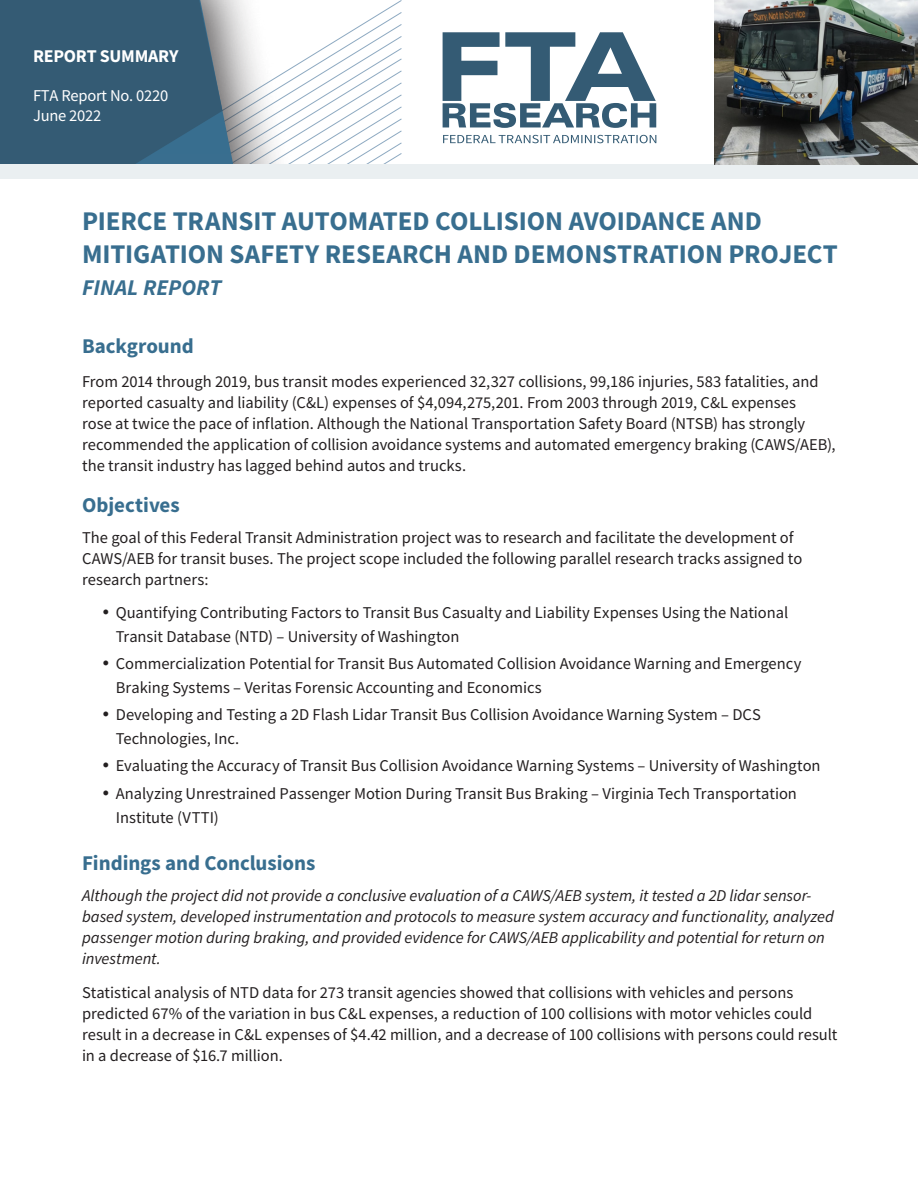
<style>
.page{position:relative;width:918px;height:1188px;background:#fff}
.page>*{position:absolute;margin:0;border:0;box-sizing:border-box;transform-origin:0 0}
.t1{font:700 27px/32.4px "Source Sans Pro";letter-spacing:-.005em;color:#386e8f}
.t2{font:italic 700 22.5px "Source Sans Pro";color:#386e8f}
.t3{font:700 21px "Source Sans Pro";color:#386e8f}
.t4{font:700 18px "Source Sans Pro";letter-spacing:-.015em;color:#fff}
.Body_Text{font:16.5px/21px "Source Sans Pro";color:#231f20}
.Body_Text-2{font:italic 16.5px/21px "Source Sans Pro";letter-spacing:-.005em;color:#231f20}
.t5{font:16.5px/19.5px "Source Sans Pro";letter-spacing:-.015em;color:#fff}
</style>
<div class="page">
<svg style="left:510px;top:32px;width:146px;height:96px"></svg>
<svg style="left:510px;top:135px;width:146px;height:8px"></svg>
<svg style="left:222px;top:0;width:229px;height:164px"></svg>
<svg style="left:0;top:0;width:222px;height:164px;background:#375e76"></svg>
<div style="left:0;top:164px;width:918px;height:15px;background:#eaeff1"></div>
<img style="left:714px;top:0;width:204px;height:164px">
<p class="t4" style="left:33px;top:43px;width:147px">REPORT SUMMARY</p>
<p class="t5" style="left:33px;top:86px;width:137px">FTA Report No. 0220<br>June 2022</p>
<h1 class="t1" style="left:82px;top:205px;width:757px">PIERCE TRANSIT AUTOMATED COLLISION AVOIDANCE AND<br>MITIGATION SAFETY RESEARCH AND DEMONSTRATION PROJECT</h1>
<h1 class="t2" style="left:82px;top:273px;width:141px">FINAL REPORT</h1>
<h1 class="t3" style="left:82px;top:332px;width:113px">Background</h1>
<p class="Body_Text" style="left:82px;top:371px;width:755px">From 2014 through 2019, bus transit modes experienced 32,327 collisions, 99,186 injuries, 583 fatalities, and reported casualty and liability (C&amp;L) expenses of $4,094,275,201. From 2003 through 2019, C&amp;L expenses<br>rose at twice the pace of inflation. Although the National Transportation Safety Board (NTSB) has strongly recommended the application of collision avoidance systems and automated emergency braking (CAWS/AEB), the transit industry has lagged behind autos and trucks.</p>
<h2 class="t3" style="left:82px;top:491px;width:99px">Objectives</h2>
<p class="Body_Text" style="left:82px;top:527px;width:722px">The goal of this Federal Transit Administration project was to research and facilitate the development of<br>CAWS/AEB for transit buses. The project scope included the following parallel research tracks assigned to research partners:</p>
<p class="Body_Text" style="left:116px;top:600px;width:674px;line-height:24px">Quantifying Contributing Factors to Transit Bus Casualty and Liability Expenses Using the National<br>Transit Database (NTD) – University of Washington</p>
<p class="Body_Text" style="left:116px;top:651px;width:687px;line-height:24px">Commercialization Potential for Transit Bus Automated Collision Avoidance Warning and Emergency<br>Braking Systems – Veritas Forensic Accounting and Economics</p>
<p class="Body_Text" style="left:116px;top:702px;width:647px;line-height:24px">Developing and Testing a 2D Flash Lidar Transit Bus Collision Avoidance Warning System – DCS<br>Technologies, Inc.</p>
<p class="Body_Text" style="left:116px;top:755px;width:706px">Evaluating the Accuracy of Transit Bus Collision Avoidance Warning Systems – University of Washington</p>
<p class="Body_Text" style="left:116px;top:781px;width:683px;line-height:24px">Analyzing Unrestrained Passenger Motion During Transit Bus Braking – Virginia Tech Transportation<br>Institute (VTTI)</p>
<h2 class="t3" style="left:82px;top:849px;width:235px">Findings and Conclusions</h2>
<p class="Body_Text-2" style="left:82px;top:885px;width:753px">Although the project did not provide a conclusive evaluation of a CAWS/AEB system, it tested a 2D lidar sensor&shy;based system, developed instrumentation and protocols to measure system accuracy and functionality, analyzed passenger motion during braking, and provided evidence for CAWS/AEB applicability and potential for return on investment.</p>
<p class="Body_Text" style="left:82px;top:982px;width:757px">Statistical analysis of NTD data for 273 transit agencies showed that collisions with vehicles and persons predicted 67% of the variation in bus C&amp;L expenses, a reduction of 100 collisions with motor vehicles could result in a decrease in C&amp;L expenses of $4.42 million, and a decrease of 100 collisions with persons could result in a decrease of $16.7 million.</p>
</div>
